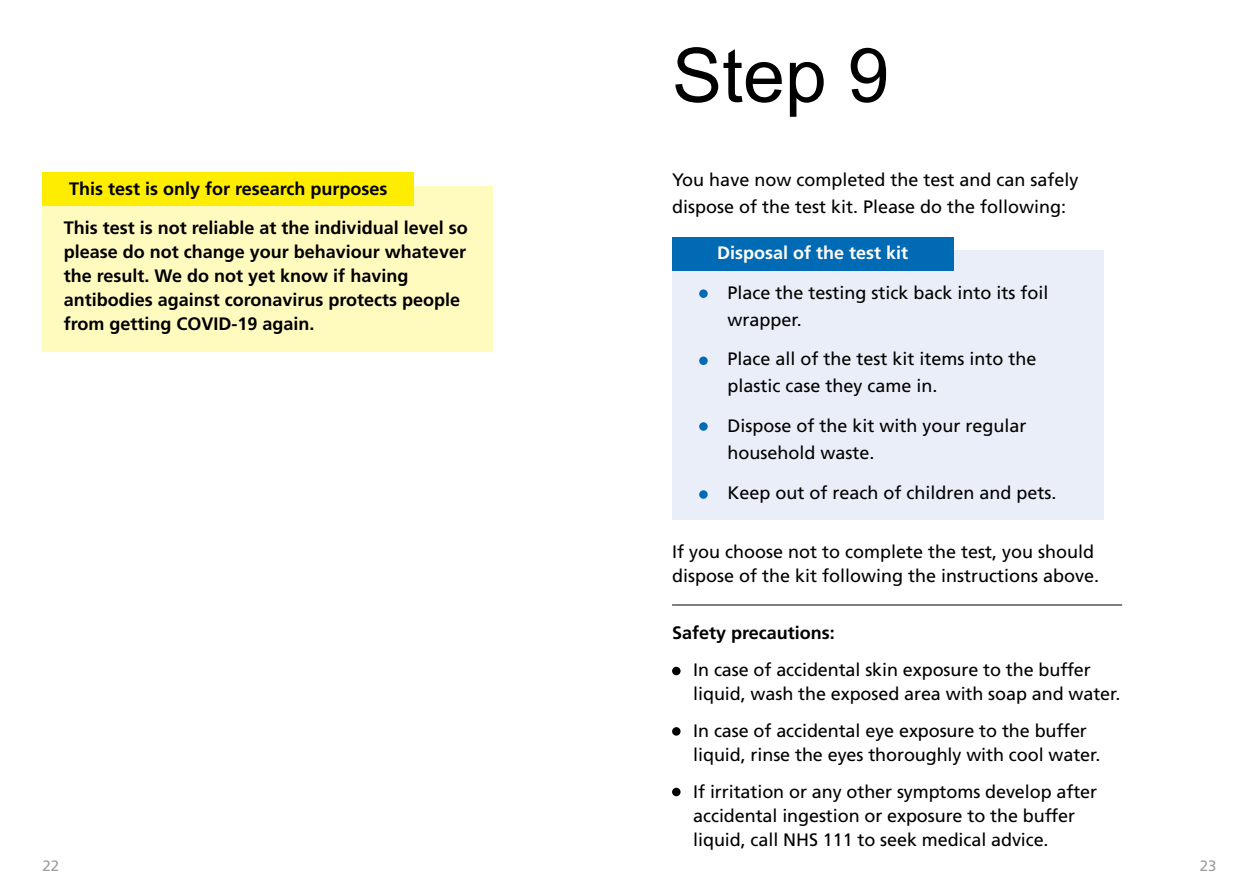
<style>
.page{position:relative;width:1259px;height:893px;background:#fff}
.page>*{position:absolute;margin:0;border:0;box-sizing:border-box;transform-origin:0 0}
.t1{font:75.15px "Arial";color:#000}
.t2{font:18px/24px "Frutiger";color:#000}
.t3{font:700 18px/24px "Frutiger";color:#000}
.t4{font:700 18px "Frutiger";color:#fff}
.t5{font:15px "Frutiger";color:#9d9d9c}
</style>
<div class="page">
<div style="left:672px;top:250px;width:431px;height:270px;background:#eaeef9"></div>
<div style="left:699px;top:289px;width:8px;height:9px;background:#006ab4;border-radius:50%"></div>
<div style="left:699px;top:357px;width:8px;height:8px;background:#006ab4;border-radius:50%"></div>
<div style="left:699px;top:422px;width:8px;height:9px;background:#006ab4;border-radius:50%"></div>
<div style="left:699px;top:490px;width:8px;height:9px;background:#006ab4;border-radius:50%"></div>
<div style="left:672px;top:667px;width:8px;height:8px;background:#000;border-radius:50%"></div>
<div style="left:672px;top:727px;width:8px;height:9px;background:#000;border-radius:50%"></div>
<div style="left:672px;top:788px;width:8px;height:8px;background:#000;border-radius:50%"></div>
<div style="left:672px;top:237px;width:281px;height:33px;background:#006ab4"></div>
<hr style="left:672px;top:605px;width:450px;height:1px;background:#000">
<div style="left:43px;top:186px;width:450px;height:165px;background:#fffbbf"></div>
<div style="left:43px;top:172px;width:371px;height:34px;background:#ffed00"></div>
<p class="t3" style="left:69px;top:177px;width:320px">This test is only for research purposes</p>
<p class="t3" style="left:64px;top:216px;width:405px">This test is not reliable at the individual level so please do not change your behaviour whatever the result. We do not yet know if having antibodies against coronavirus protects people from getting COVID-19 again.</p>
<h1 class="t1" style="left:672px;top:24px;width:219px">Step 9</h1>
<p class="t2" style="left:672px;top:167px;width:408px;line-height:27px">You have now completed the test and can safely dispose of the test kit. Please do the following:</p>
<p class="t4" style="left:717px;top:243px;width:193px">Disposal of the test kit</p>
<p class="t2" style="left:727px;top:279px;width:323px;line-height:27px">Place the testing stick back into its foil wrapper.</p>
<p class="t2" style="left:727px;top:345px;width:311px;line-height:27px">Place all of the test kit items into the plastic case they came in.</p>
<p class="t2" style="left:727px;top:412px;width:301px;line-height:27px">Dispose of the kit with your regular household waste.</p>
<p class="t2" style="left:727px;top:480px;width:331px">Keep out of reach of children and pets.</p>
<p class="t2" style="left:672px;top:539px;width:429px">If you choose not to complete the test, you should dispose of the kit following the instructions above.</p>
<p class="t3" style="left:672px;top:621px;width:164px">Safety precautions:</p>
<p class="t2" style="left:693px;top:658px;width:429px">In case of accidental skin exposure to the buffer liquid, wash the exposed area with soap and water.</p>
<p class="t2" style="left:693px;top:719px;width:409px">In case of accidental eye exposure to the buffer liquid, rinse the eyes thoroughly with cool water.</p>
<p class="t2" style="left:693px;top:779px;width:405px">If irritation or any other symptoms develop after accidental ingestion or exposure to the buffer liquid, call NHS 111 to seek medical advice.</p>
<p class="t5" style="left:43px;top:857px;width:18px">22</p>
<p class="t5" style="left:1199px;top:857px;width:18px">23</p>
</div>
